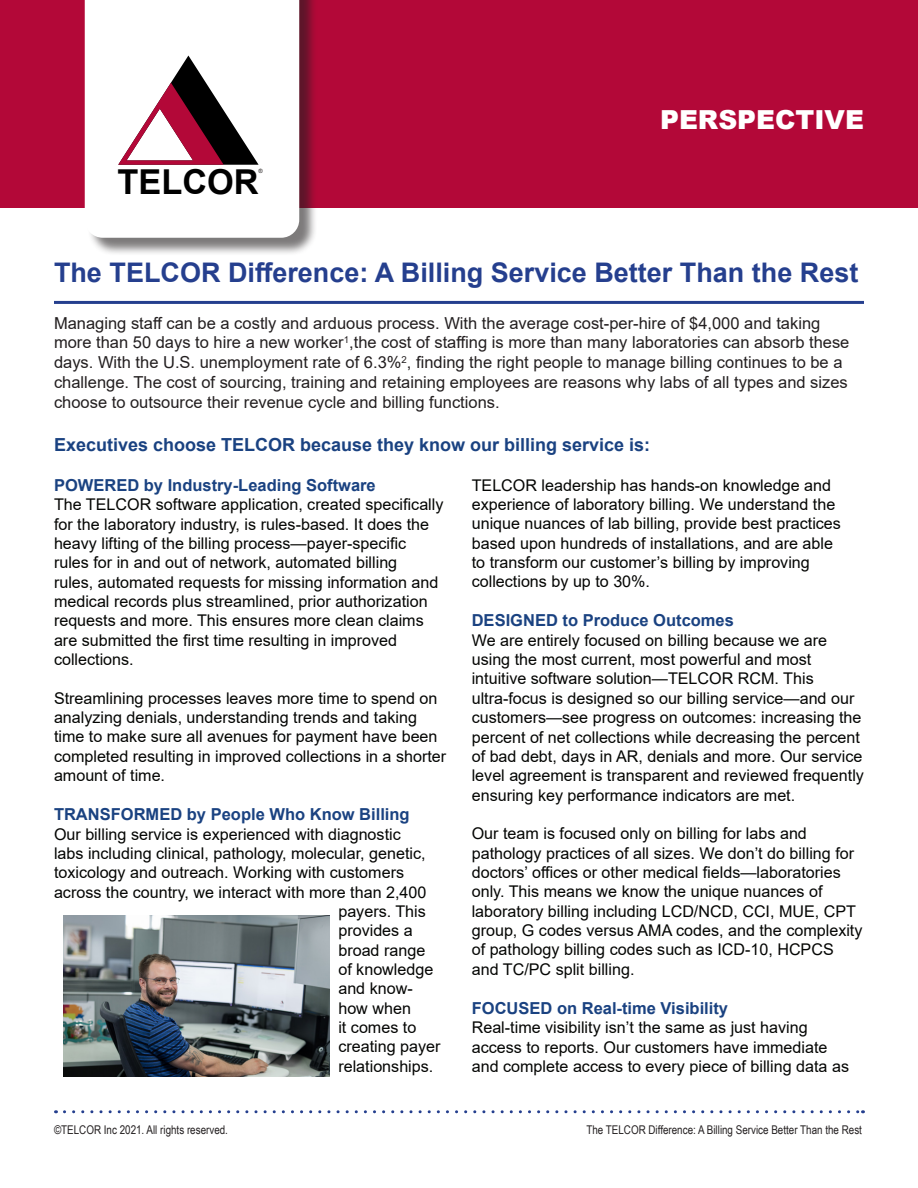
<style>
.page{position:relative;width:918px;height:1188px;background:#fff}
.page>*{position:absolute;margin:0;border:0;box-sizing:border-box;transform-origin:0 0}
.t1{font:700 34.35px "Arial";color:#000}
.t2{font:700 27px "Arial";color:#253f8e}
.t3{font:900 26.25px "Arial";color:#fff}
.t4{font:700 18px "Arial";color:#1a4281}
.t5{font:16.5px/19.8px "Arial";color:#231f20}
.t6{font:700 16.5px "Arial";color:#1a4281}
.t7{font:16.2px/19.4px "Arial";color:#040503}
.t8{font:12px "Arial Narrow";color:#231f20}
.t9{font:5.85px "Arial";color:#231f20}
</style>
<div class="page">
<div style="left:0;top:0;width:918px;height:208px;background:#b30838"></div>
<div style="left:87px;top:0;width:231px;height:257px;background:#231f20;opacity:.59"></div>
<div style="left:85px;top:0;width:214px;height:238px;background:#fff"></div>
<svg style="left:118px;top:56px;width:141px;height:109px"></svg>
<hr style="left:54px;top:301px;width:810px;height:3px;background:#253f8e">
<svg style="left:64px;top:1110px;width:799px;height:3px"></svg>
<img style="left:64px;top:916px;width:265px;height:161px">
<p class="t1" style="left:118px;top:159px;width:143px">TELCOR</p>
<p class="t9" style="left:259px;top:167px;width:6px">®</p>
<p class="t3" style="left:660px;top:101px;width:205px">PERSPECTIVE</p>
<p class="t2" style="left:54px;top:253px;width:806px">The TELCOR Difference: A Billing Service Better Than the Rest</p>
<p class="t5" style="left:54px;top:313px;width:797px">Managing staff can be a costly and arduous process. With the average cost-per-hire of $4,000 and taking more than 50 days to hire a new worker<sup>1</sup>,the cost of staffing is more than many laboratories can absorb these days. With the U.S. unemployment rate of 6.3%<sup>2</sup>, finding the right people to manage billing continues to be a challenge. The cost of sourcing, training and retaining employees are reasons why labs of all types and sizes choose to outsource their revenue cycle and billing functions.</p>
<p class="t4" style="left:54px;top:432px;width:598px">Executives choose TELCOR because they know our billing service is:</p>
<p class="t6" style="left:54px;top:473px;width:323px">POWERED by Industry-Leading Software</p>
<p class="t7" style="left:54px;top:495px;width:391px">The TELCOR software application, created specifically for the laboratory industry, is rules-based. It does the heavy lifting of the billing process—payer-specific rules for in and out of network, automated billing<br>rules, automated requests for missing information and medical records plus streamlined, prior authorization requests and more. This ensures more clean claims are submitted the first time resulting in improved collections.</p>
<p class="t7" style="left:54px;top:688px;width:394px">Streamlining processes leaves more time to spend on analyzing denials, understanding trends and taking time to make sure all avenues for payment have been completed resulting in improved collections in a shorter amount of time.</p>
<p class="t6" style="left:54px;top:803px;width:357px">TRANSFORMED by People Who Know Billing</p>
<p class="t7" style="left:54px;top:824px;width:348px">Our billing service is experienced with diagnostic</p>
<p class="t7" style="left:54px;top:843px;width:373px">labs including clinical, pathology, molecular, genetic,</p>
<p class="t7" style="left:54px;top:863px;width:352px">toxicology and outreach. Working with customers</p>
<p class="t7" style="left:54px;top:882px;width:374px">across the country, we interact with more than 2,400</p>
<p class="t7" style="left:338px;top:901px;width:89px">payers. This</p>
<p class="t7" style="left:338px;top:921px;width:76px">provides a</p>
<p class="t7" style="left:338px;top:940px;width:88px">broad range</p>
<p class="t7" style="left:338px;top:960px;width:97px">of knowledge</p>
<p class="t7" style="left:338px;top:979px;width:76px">and know-</p>
<p class="t7" style="left:338px;top:998px;width:74px">how when</p>
<p class="t7" style="left:338px;top:1018px;width:79px">it comes to</p>
<p class="t7" style="left:338px;top:1037px;width:104px">creating payer</p>
<p class="t7" style="left:338px;top:1056px;width:96px">relationships.</p>
<p class="t7" style="left:472px;top:475px;width:371px">TELCOR leadership has hands-on knowledge and experience of laboratory billing. We understand the unique nuances of lab billing, provide best practices based upon hundreds of installations, and are able to transform our customer’s billing by improving collections by up to 30%.</p>
<p class="t6" style="left:472px;top:609px;width:264px">DESIGNED to Produce Outcomes</p>
<p class="t7" style="left:472px;top:630px;width:394px">We are entirely focused on billing because we are using the most current, most powerful and most intuitive software solution—TELCOR RCM. This ultra-focus is designed so our billing service—and our customers—see progress on outcomes: increasing the percent of net collections while decreasing the percent of bad debt, days in AR, denials and more. Our service level agreement is transparent and reviewed frequently ensuring key performance indicators are met.</p>
<p class="t7" style="left:472px;top:824px;width:392px">Our team is focused only on billing for labs and pathology practices of all sizes. We don’t do billing for doctors’ offices or other medical fields—laboratories only. This means we know the unique nuances of laboratory billing including LCD/NCD, CCI, MUE, CPT group, G codes versus AMA codes, and the complexity of pathology billing codes such as ICD-10, HCPCS and TC/PC split billing.</p>
<p class="t6" style="left:472px;top:996px;width:258px">FOCUSED on Real-time Visibility</p>
<p class="t7" style="left:472px;top:1018px;width:379px">Real-time visibility isn’t the same as just having access to reports. Our customers have immediate and complete access to every piece of billing data as</p>
<p class="t8" style="left:54px;top:1121px;width:176px">©TELCOR Inc 2021. All rights reserved.</p>
<p class="t8" style="left:586px;top:1121px;width:277px">The TELCOR Difference: A Billing Service Better Than the Rest</p>
</div>
